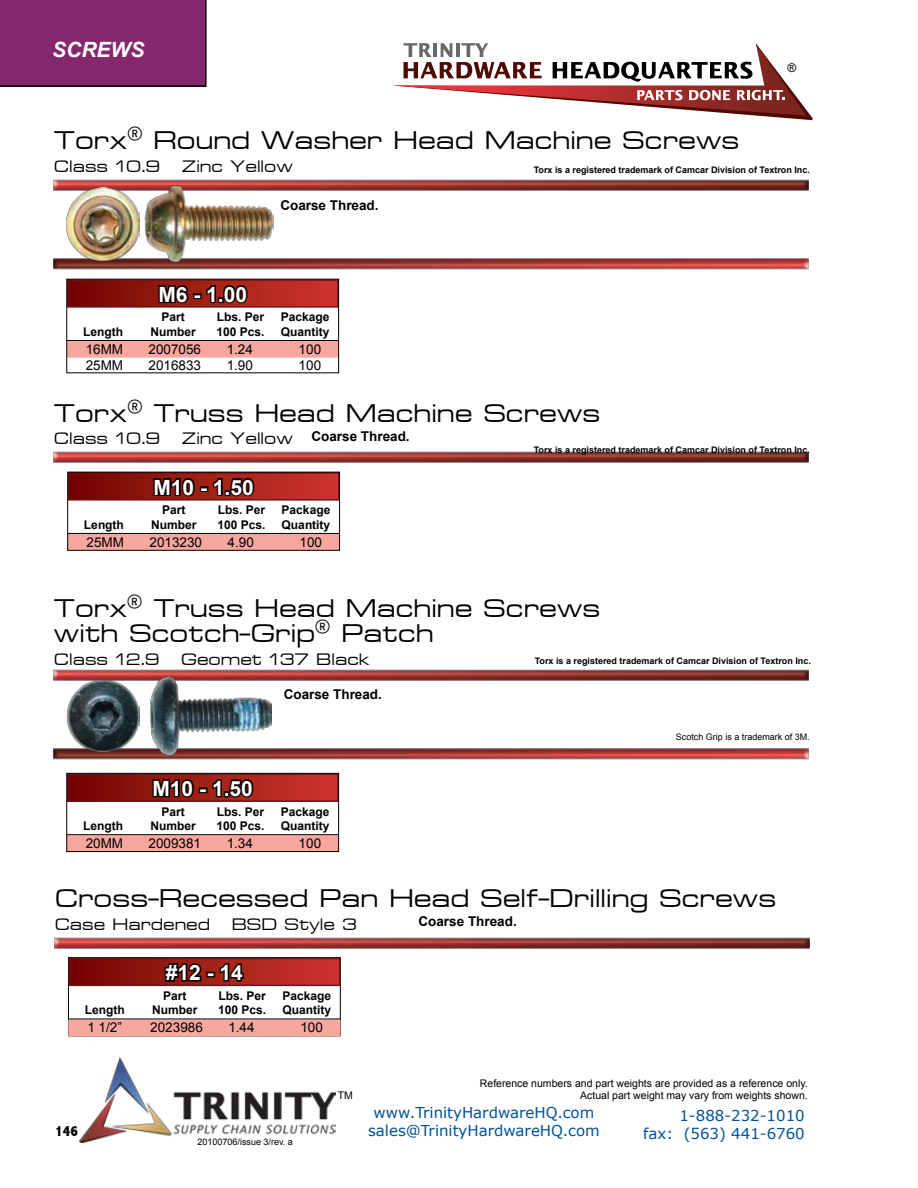
<style>
.page{position:relative;width:918px;height:1188px;background:#fff}
.page>*{position:absolute;margin:0;border:0;box-sizing:border-box;transform-origin:0 0}
.t1{font:30px/25.5px "Metrostyle Extended";color:#000}
.t2{font:700 21px "Arial";color:#fff}
.t3{font:italic 700 21px "Arial";color:#fff}
.t4{font:19.5px "Metrostyle Extended";color:#000}
.t5{font:15px/18px "Verdana";color:#005295;text-align:center}
.t6{font:800 condensed 15px "Abadi";color:#000}
.t7{font:13.5px "Arial";color:#000}
.t8{font:700 13.5px "Arial";color:#000}
.t9{font:700 12px "Arial";color:#000}
.t10{font:12px "Arial";color:#000}
.t11{font:10.5px/12.6px "Arial";color:#000;text-align:right}
.t12{font:700 9px "Arial";color:#000}
.t13{font:9px "Arial";color:#000}
</style>
<div class="page">
<div style="left:0;top:0;width:207px;height:87px;background:#84276c"></div>
<svg style="left:392px;top:43px;width:421px;height:77px"></svg>
<div style="left:68px;top:957px;width:273px;height:79px;border:1px solid #000"></div>
<img style="left:53px;top:258px;width:756px;height:12px">
<img style="left:53px;top:179px;width:756px;height:12px">
<div style="left:67px;top:341px;width:272px;height:17px;background:#f8a79e;border:2px solid #f8a79e"></div>
<hr style="left:67px;top:340px;width:272px;height:1px;background:#000">
<svg style="left:69px;top:281px;width:268px;height:25px;background:#9e1d17"></svg>
<div style="left:67px;top:279px;width:272px;height:29px;border:1px solid #6e1319"></div>
<svg style="left:157px;top:266px;width:34px;height:42px"></svg>
<div style="left:193px;top:293px;width:9px;height:6px;border:3px solid #0d0000"></div>
<svg style="left:205px;top:283px;width:45px;height:23px"></svg>
<img style="left:53px;top:451px;width:756px;height:12px">
<div style="left:68px;top:534px;width:272px;height:17px;background:#f8a79e;border:2px solid #f8a79e"></div>
<hr style="left:68px;top:533px;width:272px;height:1px;background:#000">
<svg style="left:70px;top:474px;width:267px;height:24px;background:#9e1c17"></svg>
<div style="left:68px;top:472px;width:271px;height:28px;border:1px solid #6e1319"></div>
<svg style="left:152px;top:458px;width:45px;height:43px"></svg>
<div style="left:200px;top:486px;width:8px;height:6px;border:3px solid #0d0000"></div>
<svg style="left:212px;top:476px;width:45px;height:22px"></svg>
<img style="left:53px;top:748px;width:756px;height:12px">
<img style="left:53px;top:669px;width:756px;height:12px">
<div style="left:67px;top:835px;width:272px;height:17px;background:#f8a79e;border:2px solid #f8a79e"></div>
<hr style="left:67px;top:834px;width:272px;height:1px;background:#000">
<svg style="left:69px;top:775px;width:268px;height:25px;background:#9e1c17"></svg>
<div style="left:67px;top:773px;width:272px;height:29px;border:1px solid #6e1319"></div>
<svg style="left:151px;top:772px;width:45px;height:30px"></svg>
<div style="left:199px;top:787px;width:9px;height:6px;border:3px solid #0d0000"></div>
<svg style="left:211px;top:777px;width:45px;height:23px"></svg>
<img style="left:67px;top:187px;width:73px;height:73px">
<img style="left:143px;top:184px;width:131px;height:81px">
<img style="left:150px;top:677px;width:122px;height:78px">
<img style="left:67px;top:678px;width:73px;height:73px">
<div style="left:67px;top:279px;width:272px;height:94px;border:1px solid #000"></div>
<div style="left:68px;top:472px;width:272px;height:78px;border:1px solid #000"></div>
<div style="left:67px;top:773px;width:272px;height:79px;border:1px solid #000"></div>
<img style="left:54px;top:937px;width:756px;height:12px">
<div style="left:68px;top:1019px;width:273px;height:17px;background:#f8a79e"></div>
<hr style="left:68px;top:1019px;width:273px;height:1px;background:#000">
<svg style="left:71px;top:960px;width:267px;height:24px;background:#9e1d17"></svg>
<div style="left:69px;top:958px;width:271px;height:28px;border:1px solid #6e1319"></div>
<svg style="left:163px;top:961px;width:41px;height:23px"></svg>
<div style="left:206px;top:972px;width:9px;height:6px;border:3px solid #0d0000"></div>
<svg style="left:218px;top:960px;width:27px;height:23px"></svg>
<img style="left:80px;top:1057px;width:256px;height:85px">
<h2 class="t3" style="left:52px;top:36px;width:94px">SCREWS</h2>
<p class="t10" style="left:788px;top:59px;width:10px">®</p>
<h1 class="t1" style="left:54px;top:128px;width:687px">Torx® Round Washer Head Machine Screws</h1>
<h3 class="t4" style="left:54px;top:156px;width:241px">Class 10.9 Zinc Yellow</h3>
<p class="t12" style="left:534px;top:164px;width:278px">Torx is a registered trademark of Camcar Division of Textron Inc.</p>
<h2 class="t2" style="left:158px;top:280px;width:90px">M6 - 1.00</h2>
<p class="t8" style="left:280px;top:197px;width:100px">Coarse Thread.</p>
<p class="t9" style="left:161px;top:309px;width:25px">Part</p>
<p class="t9" style="left:217px;top:309px;width:49px">Lbs. Per</p>
<p class="t9" style="left:281px;top:309px;width:50px">Package</p>
<p class="t9" style="left:83px;top:324px;width:41px">Length</p>
<p class="t9" style="left:150px;top:324px;width:47px">Number</p>
<p class="t9" style="left:217px;top:324px;width:50px">100 Pcs.</p>
<p class="t9" style="left:281px;top:324px;width:50px">Quantity</p>
<p class="t7" style="left:86px;top:340px;width:39px">16MM</p>
<p class="t7" style="left:149px;top:340px;width:54px">2007056</p>
<p class="t7" style="left:227px;top:340px;width:28px">1.24</p>
<p class="t7" style="left:299px;top:340px;width:24px">100</p>
<p class="t7" style="left:86px;top:356px;width:39px">25MM</p>
<p class="t7" style="left:149px;top:356px;width:54px">2016833</p>
<p class="t7" style="left:227px;top:356px;width:28px">1.90</p>
<p class="t7" style="left:299px;top:356px;width:24px">100</p>
<h1 class="t1" style="left:54px;top:400px;width:548px">Torx® Truss Head Machine Screws</h1>
<h3 class="t4" style="left:54px;top:428px;width:241px">Class 10.9 Zinc Yellow</h3>
<h2 class="t2" style="left:153px;top:473px;width:102px">M10 - 1.50</h2>
<p class="t8" style="left:311px;top:427px;width:100px">Coarse Thread.</p>
<p class="t12" style="left:534px;top:444px;width:278px">Torx is a registered trademark of Camcar Division of Textron Inc.</p>
<p class="t9" style="left:162px;top:502px;width:25px">Part</p>
<p class="t9" style="left:218px;top:502px;width:49px">Lbs. Per</p>
<p class="t9" style="left:282px;top:502px;width:50px">Package</p>
<p class="t9" style="left:84px;top:517px;width:41px">Length</p>
<p class="t9" style="left:151px;top:517px;width:47px">Number</p>
<p class="t9" style="left:217px;top:517px;width:50px">100 Pcs.</p>
<p class="t9" style="left:282px;top:517px;width:50px">Quantity</p>
<p class="t7" style="left:87px;top:533px;width:39px">25MM</p>
<p class="t7" style="left:150px;top:533px;width:54px">2013230</p>
<p class="t7" style="left:228px;top:533px;width:28px">4.90</p>
<p class="t7" style="left:300px;top:533px;width:24px">100</p>
<h1 class="t1" style="left:54px;top:595px;width:548px">Torx® Truss Head Machine Screws with Scotch-Grip® Patch</h1>
<h3 class="t4" style="left:54px;top:649px;width:317px">Class 12.9 Geomet 137 Black</h3>
<p class="t12" style="left:535px;top:655px;width:278px">Torx is a registered trademark of Camcar Division of Textron Inc.</p>
<p class="t8" style="left:284px;top:685px;width:100px">Coarse Thread.</p>
<h2 class="t2" style="left:152px;top:774px;width:102px">M10 - 1.50</h2>
<p class="t9" style="left:161px;top:803px;width:25px">Part</p>
<p class="t9" style="left:217px;top:803px;width:49px">Lbs. Per</p>
<p class="t9" style="left:281px;top:803px;width:50px">Package</p>
<p class="t9" style="left:83px;top:818px;width:41px">Length</p>
<p class="t9" style="left:150px;top:818px;width:47px">Number</p>
<p class="t9" style="left:217px;top:818px;width:50px">100 Pcs.</p>
<p class="t9" style="left:281px;top:818px;width:50px">Quantity</p>
<p class="t7" style="left:86px;top:834px;width:39px">20MM</p>
<p class="t7" style="left:149px;top:834px;width:54px">2009381</p>
<p class="t7" style="left:227px;top:834px;width:28px">1.34</p>
<p class="t7" style="left:299px;top:834px;width:24px">100</p>
<p class="t13" style="left:676px;top:731px;width:136px">Scotch Grip is a trademark of 3M.</p>
<h1 class="t1" style="left:55px;top:886px;width:723px">Cross-Recessed Pan Head Self-Drilling Screws</h1>
<h3 class="t4" style="left:55px;top:914px;width:304px">Case Hardened BSD Style 3</h3>
<h2 class="t2" style="left:166px;top:959px;width:79px">#12 - 14</h2>
<p class="t8" style="left:418px;top:912px;width:100px">Coarse Thread.</p>
<p class="t9" style="left:163px;top:988px;width:25px">Part</p>
<p class="t9" style="left:219px;top:988px;width:49px">Lbs. Per</p>
<p class="t9" style="left:282px;top:988px;width:50px">Package</p>
<p class="t9" style="left:85px;top:1002px;width:41px">Length</p>
<p class="t9" style="left:152px;top:1002px;width:47px">Number</p>
<p class="t9" style="left:218px;top:1002px;width:50px">100 Pcs.</p>
<p class="t9" style="left:282px;top:1002px;width:50px">Quantity</p>
<p class="t7" style="left:87px;top:1019px;width:36px">1 1/2”</p>
<p class="t7" style="left:150px;top:1019px;width:54px">2023986</p>
<p class="t7" style="left:228px;top:1019px;width:28px">1.44</p>
<p class="t7" style="left:300px;top:1019px;width:24px">100</p>
<p class="t6" style="left:55px;top:1123px;width:24px">146</p>
<p class="t13" style="left:198px;top:1136px;width:97px">20100706/issue 3/rev. a</p>
<p class="t11" style="left:338px;top:1089px;width:17px">TM</p>
<p class="t11" style="left:480px;top:1077px;width:329px">Reference numbers and part weights are provided as a reference only.<br>Actual part weight may vary from weights shown.</p>
<p class="t5" style="left:368px;top:1104px;width:233px">www.TrinityHardwareHQ.com sales@TrinityHardwareHQ.com</p>
<p class="t5" style="left:643px;top:1107px;width:163px;text-align:right">1-888-232-1010<br>fax: (563) 441-6760</p>
</div>
